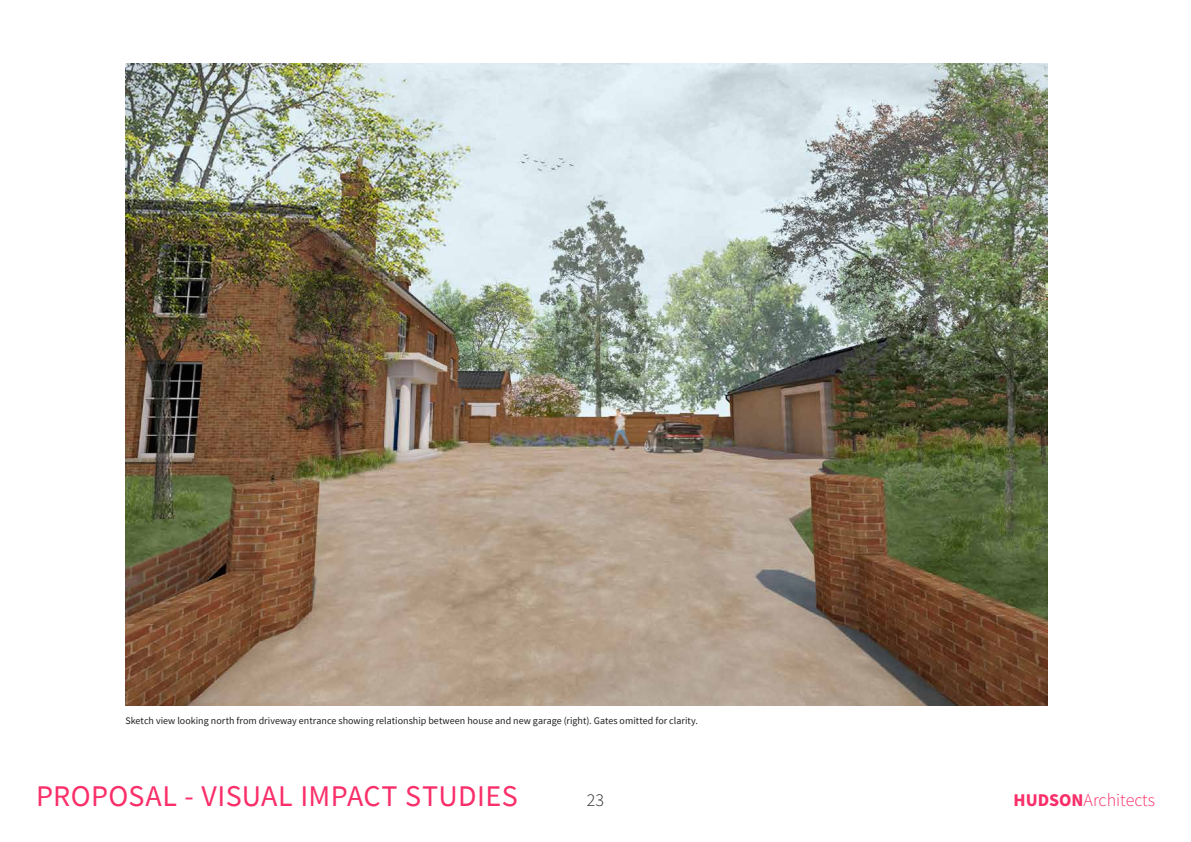
<style>
.page{position:relative;width:1191px;height:842px;background:#fff}
.page>*{position:absolute;margin:0;border:0;box-sizing:border-box;transform-origin:0 0}
.t1{font:30px "Source Sans Pro";letter-spacing:.015em;color:#fa2e69}
.t2{font:18px "Source Sans Variable";color:#fa2e69}
.t3{font:300 18px "Source Sans Pro";color:#231f20}
.t4{font:10px "Source Sans Pro";letter-spacing:.005em;color:#231f20}
.s1{font-family:"Source Sans Pro";font-weight:700}
</style>
<div class="page">
<img style="left:125px;top:63px;width:922px;height:643px">
<p class="t4" style="left:125px;top:715px;width:574px">Sketch view looking north from driveway entrance showing relationship between house and new garage (right). Gates omitted for clarity.</p>
<h1 class="t1" style="left:36px;top:777px;width:483px">PROPOSAL - VISUAL IMPACT STUDIES</h1>
<h2 class="t3" style="left:587px;top:788px;width:19px">23</h2>
<h2 class="t2" style="left:1013px;top:789px;width:143px"><span class="s1">HUDSON</span>Architects</h2>
</div>
